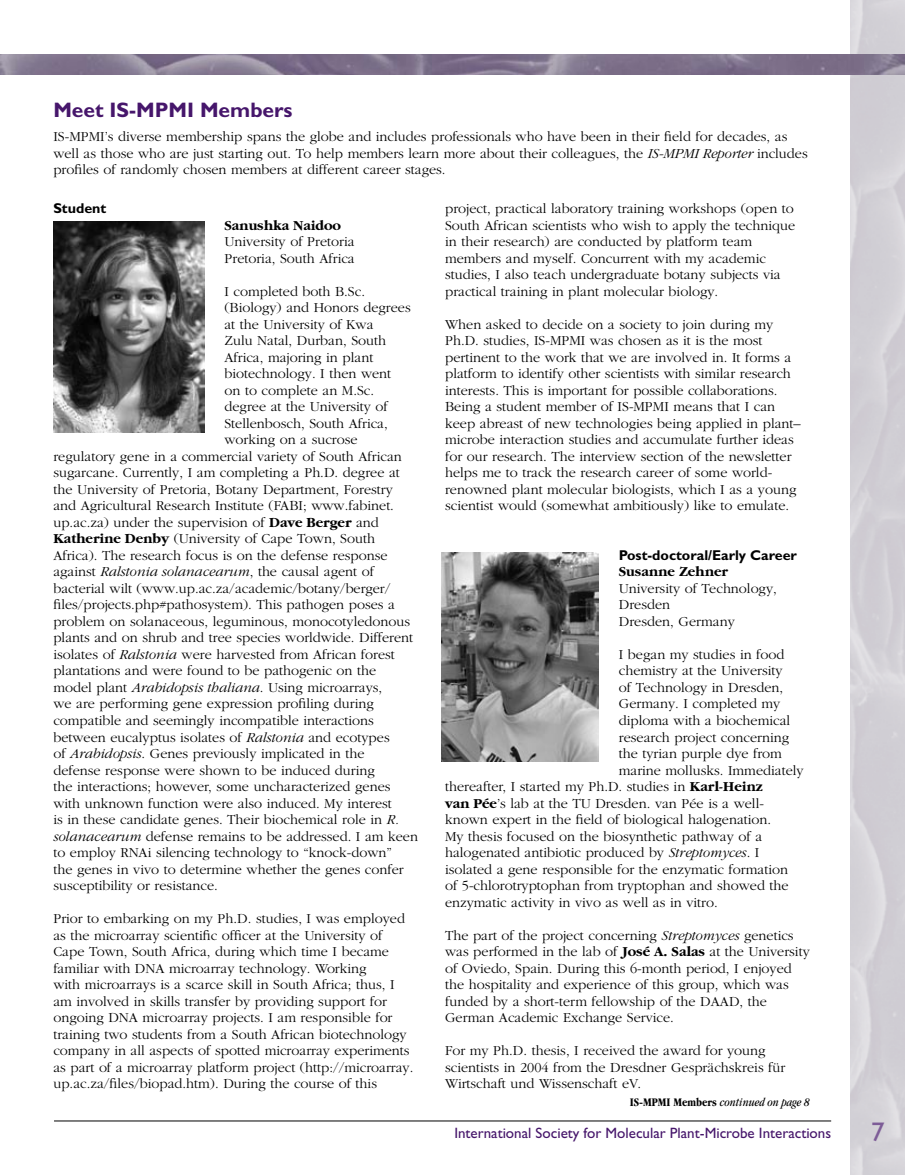
<style>
.page{position:relative;width:905px;height:1175px;background:#fff}
.page>*{position:absolute;margin:0;border:0;box-sizing:border-box;transform-origin:0 0}
.t1{font:700 21px "Gill Sans";color:#46166b}
.t2{font:15px "Gill Sans";color:#46166b}
.t3{font:300 14.25px/16.5px "Garamond";color:#000}
.t4{font:700 14.25px "Gill Sans";color:#000}
.t5{font:700 14.25px "Garamond";color:#000}
.t6{font:italic condensed 12px "Garamond";color:#000}
.s1{font-style:italic}
.s2{font-weight:700}
.s3{font-weight:700;font-style:normal}
</style>
<div class="page">
<img style="left:850px;top:0;width:54px;height:1174px">
<hr style="left:54px;top:1120px;width:777px;height:1px;background:#000">
<img style="left:0;top:54px;width:904px;height:20px">
<img style="left:53px;top:222px;width:151px;height:211px">
<img style="left:441px;top:552px;width:157px;height:209px">
<h1 class="t1" style="left:53px;top:97px;width:241px">Meet IS-MPMI Members</h1>
<p class="t3" style="left:53px;top:129px;width:755px">IS-MPMI’s diverse membership spans the globe and includes professionals who have been in their field for decades, as well as those who are just starting out. To help members learn more about their colleagues, the <span class="s1">IS-MPMI Reporter</span> includes profiles of randomly chosen members at different career stages.</p>
<p class="t4" style="left:53px;top:200px;width:54px">Student</p>
<p class="t5" style="left:224px;top:218px;width:118px">Sanushka Naidoo</p>
<p class="t3" style="left:224px;top:234px;width:132px">University of Pretoria<br>Pretoria, South Africa</p>
<p class="t3" style="left:224px;top:283px;width:142px">I completed both B.Sc.</p>
<p class="t3" style="left:224px;top:300px;width:188px">(Biology) and Honors degrees</p>
<p class="t3" style="left:224px;top:316px;width:151px">at the University of Kwa</p>
<p class="t3" style="left:224px;top:333px;width:163px">Zulu Natal, Durban, South</p>
<p class="t3" style="left:224px;top:349px;width:150px">Africa, majoring in plant</p>
<p class="t3" style="left:224px;top:366px;width:168px">biotechnology. I then went</p>
<p class="t3" style="left:224px;top:382px;width:151px">on to complete an M.Sc.</p>
<p class="t3" style="left:224px;top:399px;width:165px">degree at the University of</p>
<p class="t3" style="left:224px;top:415px;width:165px">Stellenbosch, South Africa,</p>
<p class="t3" style="left:224px;top:432px;width:135px">working on a sucrose</p>
<p class="t3" style="left:53px;top:448px;width:350px">regulatory gene in a commercial variety of South African</p>
<p class="t3" style="left:53px;top:465px;width:348px">sugarcane. Currently, I am completing a Ph.D. degree at</p>
<p class="t3" style="left:53px;top:481px;width:341px">the University of Pretoria, Botany Department, Forestry</p>
<p class="t3" style="left:53px;top:498px;width:342px">and Agricultural Research Institute (FABI; www.fabinet.</p>
<p class="t3" style="left:53px;top:514px;width:327px">up.ac.za) under the supervision of <span class="s2">Dave Berger</span> and</p>
<p class="t3" style="left:53px;top:531px;width:323px"><span class="s2">Katherine Denby</span> (University of Cape Town, South</p>
<p class="t3" style="left:53px;top:547px;width:336px">Africa). The research focus is on the defense response</p>
<p class="t3" style="left:53px;top:564px;width:322px">against <span class="s1">Ralstonia solanacearum</span>, the causal agent of</p>
<p class="t3" style="left:53px;top:580px;width:338px">bacterial wilt (www.up.ac.za/academic/botany/berger/</p>
<p class="t3" style="left:53px;top:597px;width:343px">files/projects.php#pathosystem). This pathogen poses a</p>
<p class="t3" style="left:53px;top:613px;width:358px">problem on solanaceous, leguminous, monocotyledonous</p>
<p class="t3" style="left:53px;top:630px;width:361px">plants and on shrub and tree species worldwide. Different</p>
<p class="t3" style="left:53px;top:646px;width:343px">isolates of <span class="s1">Ralstonia</span> were harvested from African forest</p>
<p class="t3" style="left:53px;top:663px;width:324px">plantations and were found to be pathogenic on the</p>
<p class="t3" style="left:53px;top:679px;width:330px">model plant <span class="s1">Arabidopsis thaliana</span>. Using microarrays,</p>
<p class="t3" style="left:53px;top:696px;width:322px">we are performing gene expression profiling during</p>
<p class="t3" style="left:53px;top:712px;width:322px">compatible and seemingly incompatible interactions</p>
<p class="t3" style="left:53px;top:729px;width:338px">between eucalyptus isolates of <span class="s1">Ralstonia</span> and ecotypes</p>
<p class="t3" style="left:53px;top:745px;width:312px">of <span class="s1">Arabidopsis</span>. Genes previously implicated in the</p>
<p class="t3" style="left:53px;top:762px;width:323px">defense response were shown to be induced during</p>
<p class="t3" style="left:53px;top:778px;width:338px">the interactions; however, some uncharacterized genes</p>
<p class="t3" style="left:53px;top:795px;width:340px">with unknown function were also induced. My interest</p>
<p class="t3" style="left:53px;top:811px;width:347px">is in these candidate genes. Their biochemical role in <span class="s1">R.</span></p>
<p class="t3" style="left:53px;top:828px;width:366px"><span class="s1">solanacearum</span> defense remains to be addressed. I am keen</p>
<p class="t3" style="left:53px;top:844px;width:340px">to employ RNAi silencing technology to “knock-down”</p>
<p class="t3" style="left:53px;top:861px;width:352px">the genes in vivo to determine whether the genes confer</p>
<p class="t3" style="left:53px;top:877px;width:166px">susceptibility or resistance.</p>
<p class="t3" style="left:53px;top:910px;width:361px">Prior to embarking on my Ph.D. studies, I was employed as the microarray scientific officer at the University of Cape Town, South Africa, during which time I became familiar with DNA microarray technology. Working<br>with microarrays is a scarce skill in South Africa; thus, I am involved in skills transfer by providing support for ongoing DNA microarray projects. I am responsible for training two students from a South African biotechnology company in all aspects of spotted microarray experiments as part of a microarray platform project (http://microarray. up.ac.za/files/biopad.htm). During the course of this</p>
<p class="t3" style="left:445px;top:201px;width:351px">project, practical laboratory training workshops (open to South African scientists who wish to apply the technique in their research) are conducted by platform team members and myself. Concurrent with my academic studies, I also teach undergraduate botany subjects via practical training in plant molecular biology.</p>
<p class="t3" style="left:445px;top:316px;width:357px">When asked to decide on a society to join during my Ph.D. studies, IS-MPMI was chosen as it is the most pertinent to the work that we are involved in. It forms a platform to identify other scientists with similar research interests. This is important for possible collaborations.<br>Being a student member of IS-MPMI means that I can keep abreast of new technologies being applied in plant– microbe interaction studies and accumulate further ideas for our research. The interview section of the newsletter helps me to track the research career of some world&shy;renowned plant molecular biologists, which I as a young scientist would (somewhat ambitiously) like to emulate.</p>
<p class="t4" style="left:619px;top:546px;width:180px">Post-doctoral/Early Career</p>
<p class="t5" style="left:619px;top:564px;width:111px">Susanne Zehner</p>
<p class="t3" style="left:619px;top:580px;width:159px">University of Technology,<br>Dresden<br>Dresden, Germany</p>
<p class="t3" style="left:619px;top:646px;width:167px">I began my studies in food</p>
<p class="t3" style="left:619px;top:663px;width:165px">chemistry at the University</p>
<p class="t3" style="left:619px;top:679px;width:166px">of Technology in Dresden,</p>
<p class="t3" style="left:619px;top:696px;width:163px">Germany. I completed my</p>
<p class="t3" style="left:619px;top:712px;width:173px">diploma with a biochemical</p>
<p class="t3" style="left:619px;top:729px;width:172px">research project concerning</p>
<p class="t3" style="left:619px;top:745px;width:165px">the tyrian purple dye from</p>
<p class="t3" style="left:619px;top:762px;width:186px">marine mollusks. Immediately</p>
<p class="t3" style="left:445px;top:778px;width:319px">thereafter, I started my Ph.D. studies in <span class="s2">Karl-Heinz</span></p>
<p class="t3" style="left:445px;top:795px;width:320px"><span class="s2">van Pée</span>’s lab at the TU Dresden. van Pée is a well-</p>
<p class="t3" style="left:445px;top:811px;width:328px">known expert in the field of biological halogenation.</p>
<p class="t3" style="left:445px;top:828px;width:318px">My thesis focused on the biosynthetic pathway of a</p>
<p class="t3" style="left:445px;top:844px;width:316px">halogenated antibiotic produced by <span class="s1">Streptomyces</span>. I</p>
<p class="t3" style="left:445px;top:861px;width:344px">isolated a gene responsible for the enzymatic formation</p>
<p class="t3" style="left:445px;top:877px;width:345px">of 5-chlorotryptophan from tryptophan and showed the</p>
<p class="t3" style="left:445px;top:894px;width:274px">enzymatic activity in vivo as well as in vitro.</p>
<p class="t3" style="left:445px;top:927px;width:366px">The part of the project concerning <span class="s1">Streptomyces</span> genetics was performed in the lab of <span class="s2">José A. Salas</span> at the University of Oviedo, Spain. During this 6-month period, I enjoyed the hospitality and experience of this group, which was funded by a short-term fellowship of the DAAD, the German Academic Exchange Service.</p>
<p class="t3" style="left:445px;top:1042px;width:342px">For my Ph.D. thesis, I received the award for young scientists in 2004 from the Dresdner Gesprächskreis für<br>Wirtschaft und Wissenschaft eV.</p>
<p class="t6" style="left:630px;top:1095px;width:181px"><span class="s3">IS-MPMI Members</span> continued on page 8</p>
<p class="t2" style="left:454px;top:1123px;width:378px">International Society for Molecular Plant-Microbe Interactions</p>
</div>
